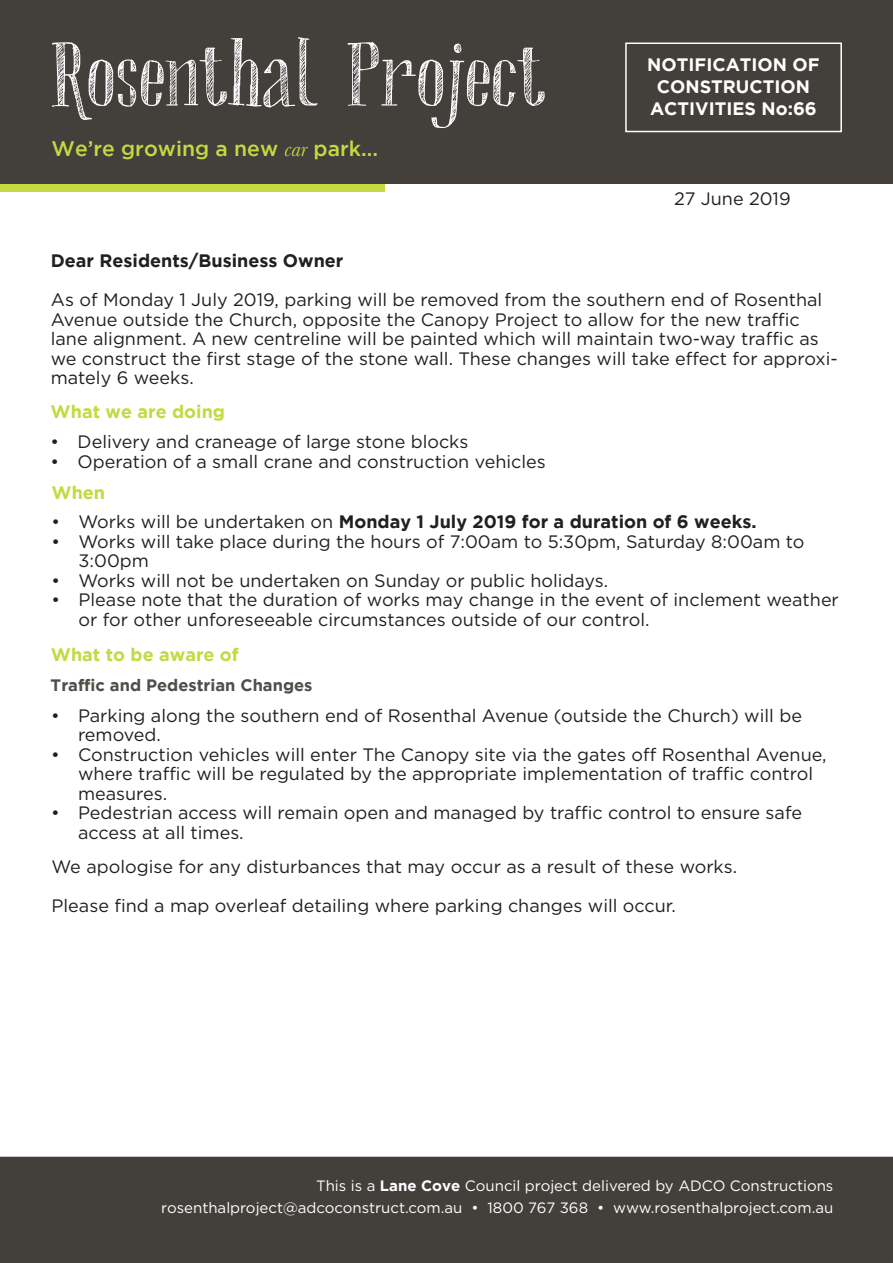
<style>
.page{position:relative;width:893px;height:1263px;background:#fff}
.page>*{position:absolute;margin:0;border:0;box-sizing:border-box;transform-origin:0 0}
.t1{font:90px "Chameleon Sketch Hatch";color:#fff}
.t2{font:500 21px "Gotham";color:#c4d942}
.t3{font:18px/19.5px "Gotham";color:#231f20}
.t4{font:700 18px "Gotham";color:#231f20}
.t5{font:700 18px/21.6px "Gotham";color:#fff;text-align:center}
.t6{font:700 18px "Gotham";color:#c4d942}
.t7{font:700 16.5px "Gotham";color:#514d48}
.t8{font:15px "Gotham";color:#fff}
.s1{font-family:"Baskerville";font-weight:400;font-style:italic;font-size:22.2px}
.s2{font-weight:400}
.s3{font-weight:700}
</style>
<div class="page">
<div style="left:0;top:0;width:384px;height:192px;background:#c4d942"></div>
<div style="left:0;top:0;width:893px;height:183px;background:#433f3b"></div>
<div style="left:625px;top:43px;width:217px;height:89px;border:2px solid #fff"></div>
<div style="left:0;top:1157px;width:893px;height:106px;background:#433f3b"></div>
<p class="t1" style="left:51px;top:21px;width:497px">Rosenthal Project</p>
<p class="t2" style="left:52px;top:137px;width:328px">We’re growing a new <span class="s1">car</span> park...</p>
<p class="t5" style="left:647px;top:54px;width:174px">NOTIFICATION OF<br>CONSTRUCTION</p>
<p class="t5" style="left:650px;top:97px;width:168px">ACTIVITIES No:66</p>
<p class="t3" style="left:674px;top:189px;width:118px">27 June 2019</p>
<p class="t4" style="left:51px;top:251px;width:294px">Dear Residents/Business Owner</p>
<p class="t3" style="left:51px;top:290px;width:788px">As of Monday 1 July 2019, parking will be removed from the southern end of Rosenthal Avenue outside the Church, opposite the Canopy Project to allow for the new traffic lane alignment. A new centreline will be painted which will maintain two-way traffic as we construct the first stage of the stone wall. These changes will take effect for approxi&shy;mately 6 weeks.</p>
<p class="t6" style="left:51px;top:401px;width:176px">What we are doing</p>
<p class="t3" style="left:51px;top:432px;width:419px">• Delivery and craneage of large stone blocks</p>
<p class="t3" style="left:51px;top:451px;width:497px">• Operation of a small crane and construction vehicles</p>
<p class="t6" style="left:52px;top:482px;width:55px">When</p>
<p class="t4" style="left:52px;top:512px;width:707px"><span class="s2">• Works will be undertaken on</span> Monday 1 July 2019 for a duration of 6 weeks.</p>
<p class="t3" style="left:79px;top:531px;width:727px;text-indent:-27px">• Works will take place during the hours of 7:00am to 5:30pm, Saturday 8:00am to<br>3:00pm</p>
<p class="t3" style="left:52px;top:570px;width:558px">• Works will not be undertaken on Sunday or public holidays.</p>
<p class="t3" style="left:79px;top:590px;width:762px;text-indent:-27px">• Please note that the duration of works may change in the event of inclement weather or for other unforeseeable circumstances outside of our control.</p>
<p class="t6" style="left:51px;top:644px;width:189px">What to be aware of</p>
<p class="t7" style="left:51px;top:675px;width:263px">Traffic and Pedestrian Changes</p>
<p class="t3" style="left:78px;top:705px;width:725px;text-indent:-27px">• Parking along the southern end of Rosenthal Avenue (outside the Church) will be removed.</p>
<p class="t3" style="left:78px;top:744px;width:750px;text-indent:-27px">• Construction vehicles will enter The Canopy site via the gates off Rosenthal Avenue, where traffic will be regulated by the appropriate implementation of traffic control measures.</p>
<p class="t3" style="left:78px;top:803px;width:726px;text-indent:-27px">• Pedestrian access will remain open and managed by traffic control to ensure safe access at all times.</p>
<p class="t3" style="left:52px;top:857px;width:687px">We apologise for any disturbances that may occur as a result of these works.</p>
<p class="t3" style="left:52px;top:896px;width:626px">Please find a map overleaf detailing where parking changes will occur.</p>
<p class="t8" style="left:316px;top:1177px;width:519px">This is a <span class="s3">Lane Cove</span> Council project delivered by ADCO Constructions</p>
<p class="t8" style="left:161px;top:1200px;width:674px">rosenthalproject@adcoconstruct.com.au • 1800 767 368 • www.rosenthalproject.com.au</p>
</div>
